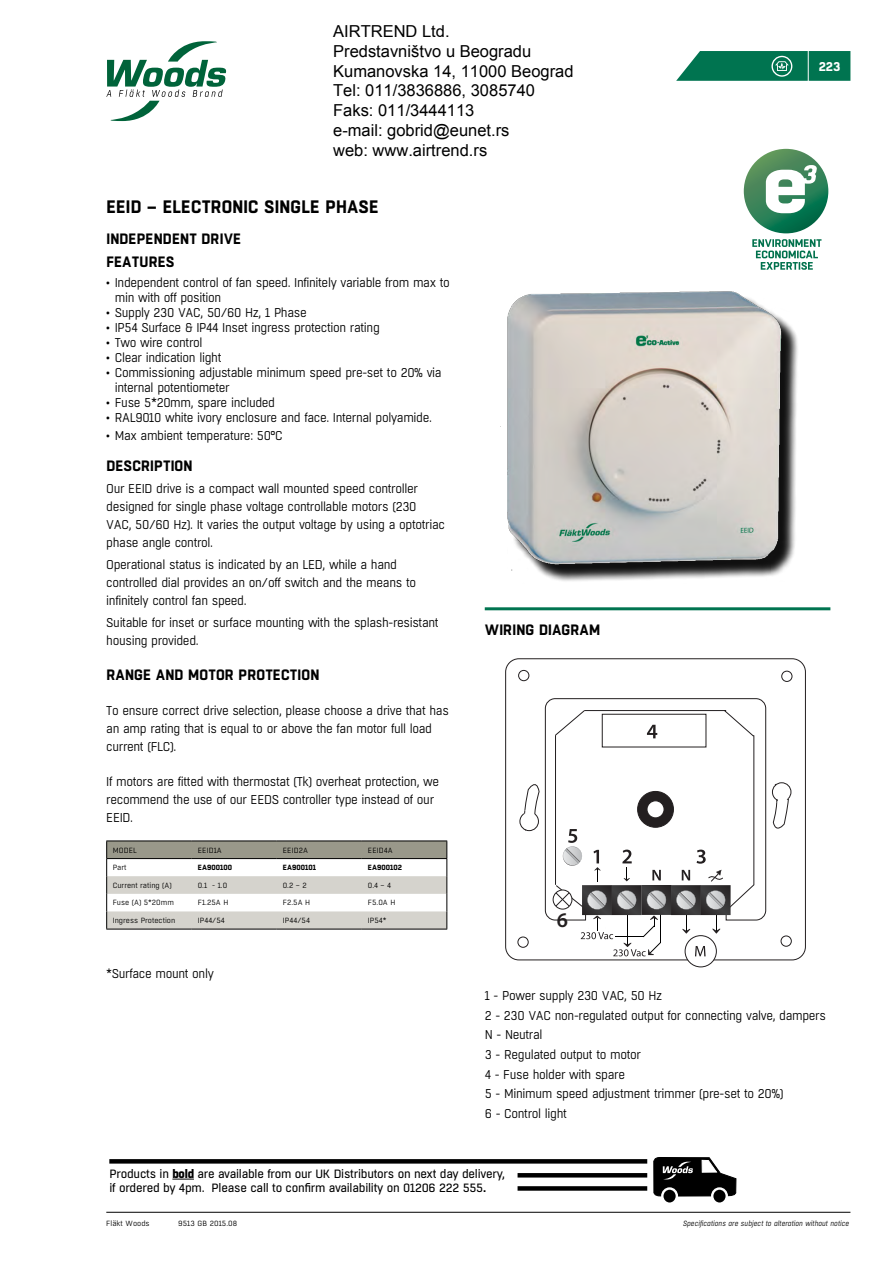
<style>
.page{position:relative;width:893px;height:1263px;background:#fff}
.page>*{position:absolute;margin:0;border:0;box-sizing:border-box;transform-origin:0 0}
.t1{font:600 21px "Myriad Pro";color:#231f20}
.t2{font:700 18px "Boxed";letter-spacing:.01em;color:#000;scale:.95 1}
.t3{font:16.5px/19.8px "Arial";color:#000}
.t4{font:700 15px/23.4px "Boxed";letter-spacing:.01em;color:#000;scale:.95 1}
.t5{font:12.75px/18px "Boxed";letter-spacing:-.03em;color:#000;scale:.95 1}
.t6{font:700 12.75px "Boxed";color:#fff}
.t7{font:12px/14.4px "Boxed";letter-spacing:-.02em;color:#000}
.t8{font:7.5px "Boxed";color:#000}
.t9{font:italic 7.5px "Boxed";color:#000}
.t10{font:700 7.5px "Boxed";color:#000}
.s1{font-style:inherit}
.s2{font-weight:800}
.s3{font-weight:700}
</style>
<div class="page">
<img style="left:500px;top:291px;width:298px;height:290px">
<div style="left:506px;top:659px;width:299px;height:301px;border:1px solid #231f20;border-radius:13px"></div>
<svg style="left:518px;top:670px;width:274px;height:277px"></svg>
<svg style="left:520px;top:777px;width:19px;height:54px"></svg>
<svg style="left:772px;top:783px;width:19px;height:51px"></svg>
<div style="left:685px;top:936px;width:31px;height:31px;background:#fff;border-radius:50%"></div>
<div style="left:685px;top:935px;width:31px;height:32px;border:1px solid #231f20;border-radius:50%"></div>
<div style="left:553px;top:890px;width:19px;height:19px;border:1px solid #231f20;border-radius:50%"></div>
<svg style="left:555px;top:710px;width:199px;height:246px"></svg>
<hr style="left:485px;top:607px;width:345px;height:3px;background:#007450">
<svg style="left:106px;top:41px;width:120px;height:80px"></svg>
<hr style="left:106px;top:1212px;width:744px;height:1px;background:#000">
<svg style="left:676px;top:51px;width:174px;height:30px;background:#1b8262"></svg>
<hr style="left:106px;top:929px;width:86px;height:1px;background:#000">
<hr style="left:192px;top:929px;width:85px;height:1px;background:#000">
<hr style="left:277px;top:929px;width:85px;height:1px;background:#000">
<hr style="left:362px;top:929px;width:85px;height:1px;background:#000">
<hr style="left:106px;top:840px;width:86px;height:1px;background:#000">
<hr style="left:192px;top:840px;width:85px;height:1px;background:#000">
<hr style="left:277px;top:840px;width:85px;height:1px;background:#000">
<hr style="left:362px;top:840px;width:85px;height:1px;background:#000">
<svg style="left:106px;top:841px;width:341px;height:88px"></svg>
<hr style="left:106px;top:858px;width:86px;height:1px;background:#000">
<hr style="left:192px;top:858px;width:85px;height:1px;background:#000">
<hr style="left:277px;top:858px;width:85px;height:1px;background:#000">
<hr style="left:362px;top:858px;width:85px;height:1px;background:#000">
<svg style="left:744px;top:149px;width:84px;height:84px;background:#328155"></svg>
<svg style="left:752px;top:239px;width:69px;height:31px"></svg>
<svg style="left:766px;top:165px;width:51px;height:48px"></svg>
<svg style="left:172px;top:1179px;width:22px;height:1px"></svg>
<svg style="left:662px;top:1188px;width:15px;height:16px"></svg>
<div style="left:661px;top:1187px;width:17px;height:18px;border:2px solid #fff;border-radius:50%"></div>
<svg style="left:712px;top:1188px;width:15px;height:16px"></svg>
<div style="left:711px;top:1187px;width:17px;height:18px;border:2px solid #fff;border-radius:50%"></div>
<svg style="left:654px;top:1157px;width:82px;height:39px"></svg>
<svg style="left:109px;top:1159px;width:538px;height:4px;background:#070707"></svg>
<svg style="left:518px;top:1173px;width:129px;height:4px"></svg>
<div style="left:518px;top:1186px;width:129px;height:5px;background:#000"></div>
<p class="t3" style="left:333px;top:21px;width:242px">AIRTREND L<span class="s1">td.<br></span>Predstavništvo u Beogradu<br>Kumanovska 14, 11000 Beograd<br>Tel: 011/3836886, 3085740<br>Faks: 011/3444113<br>e-mail: gobrid@eunet.rs<br>web: www.airtrend.rs</p>
<h2 class="t2" style="left:106px;top:195px;width:288px">EEID – ELECTRONIC SINGLE PHASE</h2>
<p class="t4" style="left:106px;top:228px;width:143px">INDEPENDENT DRIVE<br>FEATURES</p>
<p class="t5" style="left:115px;top:275px;width:354px;line-height:15px;text-indent:-9px">• Independent control of fan speed. Infinitely variable from max to min with off position</p>
<p class="t5" style="left:106px;top:303px;width:213px">• Supply 230 VAC, 50/60 Hz, 1 Phase</p>
<p class="t5" style="left:106px;top:318px;width:289px">• IP54 Surface &amp; IP44 Inset ingress protection rating</p>
<p class="t5" style="left:106px;top:333px;width:103px">• Two wire control</p>
<p class="t5" style="left:106px;top:348px;width:123px">• Clear indication light</p>
<p class="t5" style="left:115px;top:365px;width:346px;line-height:15px;text-indent:-9px">• Commissioning adjustable minimum speed pre-set to 20% via internal potentiometer</p>
<p class="t5" style="left:106px;top:393px;width:179px">• Fuse 5*20mm, spare included</p>
<p class="t5" style="left:106px;top:408px;width:344px">• RAL9010 white ivory enclosure and face. Internal polyamide.</p>
<p class="t5" style="left:106px;top:426px;width:187px">• Max ambient temperature: 50°C</p>
<p class="t4" style="left:106px;top:454px;width:92px">DESCRIPTION</p>
<p class="t5" style="left:106px;top:479px;width:358px">Our EEID drive is a compact wall mounted speed controller designed for single phase voltage controllable motors (230<br>VAC, 50/60 Hz). It varies the output voltage by using a optotriac phase angle control.</p>
<p class="t5" style="left:106px;top:556px;width:328px">Operational status is indicated by an LED, while a hand controlled dial provides an on/off switch and the means to infinitely control fan speed.</p>
<p class="t5" style="left:106px;top:614px;width:351px">Suitable for inset or surface mounting with the splash-resistant housing provided.</p>
<p class="t4" style="left:106px;top:664px;width:226px">RANGE AND MOTOR PROTECTION</p>
<p class="t5" style="left:106px;top:702px;width:362px">To ensure correct drive selection, please choose a drive that has an amp rating that is equal to or above the fan motor full load current (FLC).</p>
<p class="t5" style="left:106px;top:773px;width:352px">If motors are fitted with thermostat (Tk) overheat protection, we recommend the use of our EEDS controller type instead of our<br>EEID.</p>
<p class="t8" style="left:113px;top:845px;width:26px">MODEL</p>
<p class="t8" style="left:198px;top:845px;width:26px">EEID1A</p>
<p class="t8" style="left:283px;top:845px;width:27px">EEID2A</p>
<p class="t8" style="left:368px;top:845px;width:26px">EEID4A</p>
<p class="t8" style="left:113px;top:863px;width:15px">Part</p>
<p class="t10" style="left:198px;top:862px;width:36px">EA900100</p>
<p class="t10" style="left:283px;top:862px;width:35px">EA900101</p>
<p class="t10" style="left:368px;top:862px;width:36px">EA900102</p>
<p class="t8" style="left:113px;top:880px;width:61px">Current rating (A)</p>
<p class="t8" style="left:198px;top:880px;width:31px">0.1 - 1.0</p>
<p class="t8" style="left:283px;top:880px;width:25px">0.2 – 2</p>
<p class="t8" style="left:368px;top:880px;width:25px">0.4 – 4</p>
<p class="t8" style="left:113px;top:898px;width:63px">Fuse (A) 5*20mm</p>
<p class="t8" style="left:198px;top:898px;width:32px">F1.25A H</p>
<p class="t8" style="left:283px;top:898px;width:29px">F2.5A H</p>
<p class="t8" style="left:368px;top:898px;width:29px">F5.0A H</p>
<p class="t8" style="left:113px;top:916px;width:64px">Ingress Protection</p>
<p class="t8" style="left:198px;top:916px;width:29px">IP44/54</p>
<p class="t8" style="left:283px;top:916px;width:29px">IP44/54</p>
<p class="t8" style="left:368px;top:916px;width:20px">IP54*</p>
<p class="t5" style="left:106px;top:965px;width:115px">*Surface mount only</p>
<p class="t4" style="left:485px;top:619px;width:123px">WIRING DIAGRAM</p>
<h1 class="t1" style="left:557px;top:906px;width:13px">6</h1>
<p class="t6" style="left:819px;top:58px;width:23px">223</p>
<p class="t5" style="left:485px;top:986px;width:361px;line-height:19.5px">1 - Power supply 230 VAC, 50 Hz<br>2 - 230 VAC non-regulated output for connecting valve, dampers<br>N - Neutral<br>3 - Regulated output to motor<br>4 - Fuse holder with spare<br>5 - Minimum speed adjustment trimmer (pre-set to 20%)<br>6 - Control light</p>
<p class="t7" style="left:110px;top:1167px;width:397px">Products in <span class="s2">bold</span> are available from our UK Distributors on next day delivery, if ordered by 4pm. Please call to confirm availability on 01206 222 555<span class="s3">.</span></p>
<p class="t8" style="left:106px;top:1219px;width:45px">Fläkt Woods</p>
<p class="t8" style="left:178px;top:1219px;width:60px">9513 GB 2015.08</p>
<p class="t9" style="left:683px;top:1219px;width:168px">Specifications are subject to alteration without notice</p>
</div>
